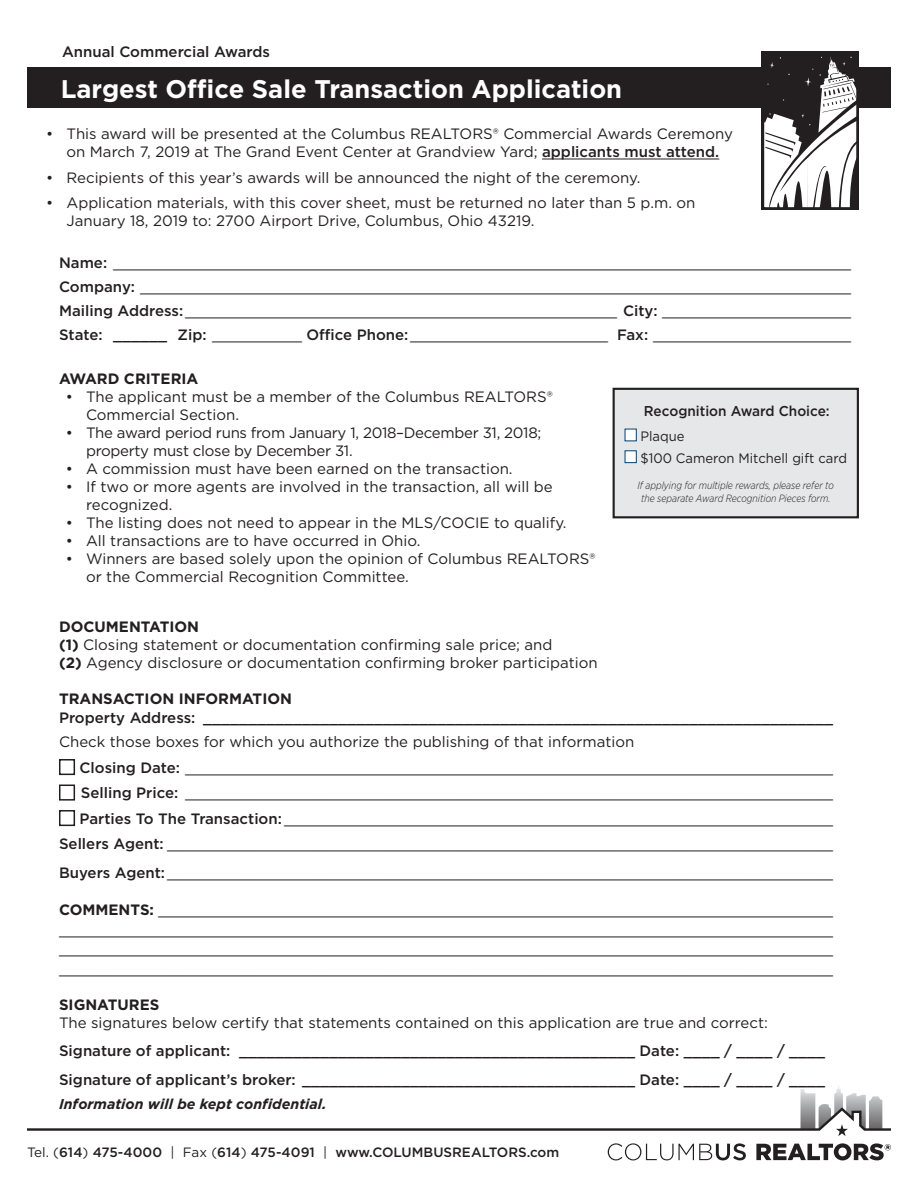
<style>
.page{position:relative;width:918px;height:1188px;background:#fff}
.page>*{position:absolute;margin:0;border:0;box-sizing:border-box;transform-origin:0 0}
.t1{font:700 25.5px "Gotham";color:#fff}
.Body_text{font:15px/18px "Gotham";color:#231f20}
.t2{font:500 15px "Gotham";color:#231f20}
.Body_text-2{font:15px/18px "Gotham";letter-spacing:-.02em;color:#231f20}
.t3{font:700 15px "Gotham";color:#231f20}
.t4{font:italic 700 14.25px "Gotham";color:#231f20}
.t5{font:500 14.25px "Gotham";color:#231f20;scale:.96 1}
.t6{font:13.65px "Gotham";color:#231f20;scale:.95 1}
._2{font:500 13.5px "Gotham";color:#231f20}
.t7{font:italic 300 10.5px "Gotham Narrow";color:#231f20;scale:.95 1}
.s1{font-weight:500}
.s2{font-weight:700}
.s3{font-weight:400}
</style>
<div class="page">
<div style="left:27px;top:67px;width:864px;height:41px;background:#231f20"></div>
<hr style="left:542px;top:159px;width:177px;height:1px;background:#231f20">
<div style="left:59px;top:759px;width:16px;height:16px;border:2px solid #231f20"></div>
<div style="left:59px;top:785px;width:16px;height:16px;border:2px solid #231f20"></div>
<div style="left:59px;top:810px;width:16px;height:16px;border:2px solid #231f20"></div>
<svg style="left:766px;top:56px;width:89px;height:150px"></svg>
<div style="left:762px;top:51px;width:97px;height:159px;border:3px solid #231f20"></div>
<svg style="left:27px;top:1086px;width:864px;height:50px"></svg>
<svg style="left:608px;top:1143px;width:138px;height:17px"></svg>
<svg style="left:756px;top:1143px;width:135px;height:17px"></svg>
<div style="left:613px;top:388px;width:246px;height:130px;background:#e6e7e9;border:2px solid #231f20"></div>
<div style="left:625px;top:429px;width:12px;height:12px;background:#fff;border:1px solid #0a406d"></div>
<div style="left:625px;top:450px;width:12px;height:13px;background:#fff;border:1px solid #0a406d"></div>
<p class="t2" style="left:62px;top:42px;width:210px">Annual Commercial Awards</p>
<p class="t1" style="left:61px;top:72px;width:563px">Largest Office Sale Transaction Application</p>
<p class="Body_text" style="left:46px;top:125px;width:688px;text-align:center">• This award will be presented at the Columbus REALTORS® Commercial Awards Ceremony on March 7, 2019 at The Grand Event Center at Grandview Yard; <span class="s1">applicants must attend.</span></p>
<p class="Body_text" style="left:46px;top:168px;width:596px">• Recipients of this year’s awards will be announced the night of the ceremony.</p>
<p class="Body_text" style="left:67px;top:193px;width:630px;text-indent:-20px">• Application materials, with this cover sheet, must be returned no later than 5 p.m. on<br>January 18, 2019 to: 2700 Airport Drive, Columbus, Ohio 43219.</p>
<p class="Body_text" style="left:59px;top:254px;width:793px"><span class="s1">Name:</span> __________________________________________________________________________________</p>
<p class="Body_text" style="left:59px;top:278px;width:793px"><span class="s1">Company:</span> _______________________________________________________________________________</p>
<p class="Body_text" style="left:59px;top:302px;width:793px"><span class="s1">Mailing Address:</span>________________________________________________ <span class="s1">City:</span> _____________________</p>
<p class="Body_text" style="left:59px;top:326px;width:793px"><span class="s1">State: ______ Zip:</span> __________ <span class="s1">Office Phone:</span>______________________ <span class="s1">Fax:</span> ______________________</p>
<p class="t3" style="left:59px;top:369px;width:141px">AWARD CRITERIA</p>
<p class="Body_text" style="left:86px;top:388px;width:468px;text-indent:-20px">• The applicant must be a member of the Columbus REALTORS®<br>Commercial Section.</p>
<p class="Body_text-2" style="left:86px;top:424px;width:457px;text-indent:-20px">• The award period runs from January 1, 2018–December 31, 2018; property must close by December 31.</p>
<p class="Body_text" style="left:66px;top:460px;width:448px">• A commission must have been earned on the transaction.</p>
<p class="Body_text" style="left:86px;top:478px;width:468px;text-indent:-20px">• If two or more agents are involved in the transaction, all will be recognized.</p>
<p class="Body_text" style="left:66px;top:514px;width:502px">• The listing does not need to appear in the MLS/COCIE to qualify.</p>
<p class="Body_text" style="left:66px;top:532px;width:356px">• All transactions are to have occurred in Ohio.</p>
<p class="Body_text" style="left:86px;top:550px;width:511px;text-indent:-20px">• Winners are based solely upon the opinion of Columbus REALTORS® or the Commercial Recognition Committee.</p>
<p class="t3" style="left:59px;top:617px;width:142px">DOCUMENTATION</p>
<p class="Body_text" style="left:59px;top:635px;width:540px"><span class="s2">(1)</span> Closing statement or documentation confirming sale price; and<br><span class="s2">(2)</span> Agency disclosure or documentation confirming broker participation</p>
<p class="t3" style="left:59px;top:689px;width:234px">TRANSACTION INFORMATION</p>
<p class="t2" style="left:59px;top:708px;width:775px">Property Address: ______________________________________________________________________</p>
<p class="Body_text" style="left:59px;top:733px;width:577px">Check those boxes for which you authorize the publishing of that information</p>
<p class="Body_text" style="left:80px;top:758px;width:755px"><span class="s1">Closing Date:</span> ________________________________________________________________________</p>
<p class="Body_text" style="left:81px;top:784px;width:754px"><span class="s1">Selling Price:</span> ________________________________________________________________________</p>
<p class="Body_text" style="left:80px;top:809px;width:755px"><span class="s1">Parties To The Transaction:</span>_____________________________________________________________</p>
<p class="Body_text" style="left:59px;top:835px;width:775px"><span class="s1">Sellers Agent:</span> __________________________________________________________________________</p>
<p class="Body_text" style="left:59px;top:863px;width:775px"><span class="s1">Buyers Agent:</span>__________________________________________________________________________</p>
<p class="Body_text" style="left:59px;top:900px;width:775px;line-height:19.5px"><span class="s2">COMMENTS:</span> ___________________________________________________________________________ ______________________________________________________________________________________</p>
<p class="Body_text" style="left:59px;top:940px;width:775px">______________________________________________________________________________________</p>
<p class="Body_text" style="left:59px;top:959px;width:775px">______________________________________________________________________________________</p>
<p class="t3" style="left:59px;top:995px;width:102px">SIGNATURES</p>
<p class="Body_text" style="left:59px;top:1013px;width:710px">The signatures below certify that statements contained on this application are true and correct:</p>
<p class="t2" style="left:59px;top:1041px;width:768px">Signature of applicant: ____________________________________________ Date: ____ / ____ / ____</p>
<p class="t2" style="left:59px;top:1070px;width:768px">Signature of applicant’s broker: _____________________________________ Date: ____ / ____ / ____</p>
<p class="t4" style="left:59px;top:1094px;width:269px">Information will be kept confidential.</p>
<p class="t5" style="left:644px;top:402px;width:195px">Recognition Award Choice:</p>
<p class="t6" style="left:640px;top:428px;width:48px">Plaque</p>
<p class="t6" style="left:640px;top:450px;width:219px">$100 Cameron Mitchell gift card</p>
<p class="t7" style="left:638px;top:479px;width:208px">If applying for multiple rewards, please refer to</p>
<p class="t7" style="left:641px;top:492px;width:201px">the separate Award Recognition Pieces form.</p>
<p class="_2" style="left:27px;top:1143px;width:534px"><span class="s3">Tel. (</span>614<span class="s3">)</span> 475-4000 <span class="s3">| Fax (</span>614<span class="s3">)</span> 475-4091 <span class="s3">|</span> www.COLUMBUSREALTORS.com</p>
</div>
